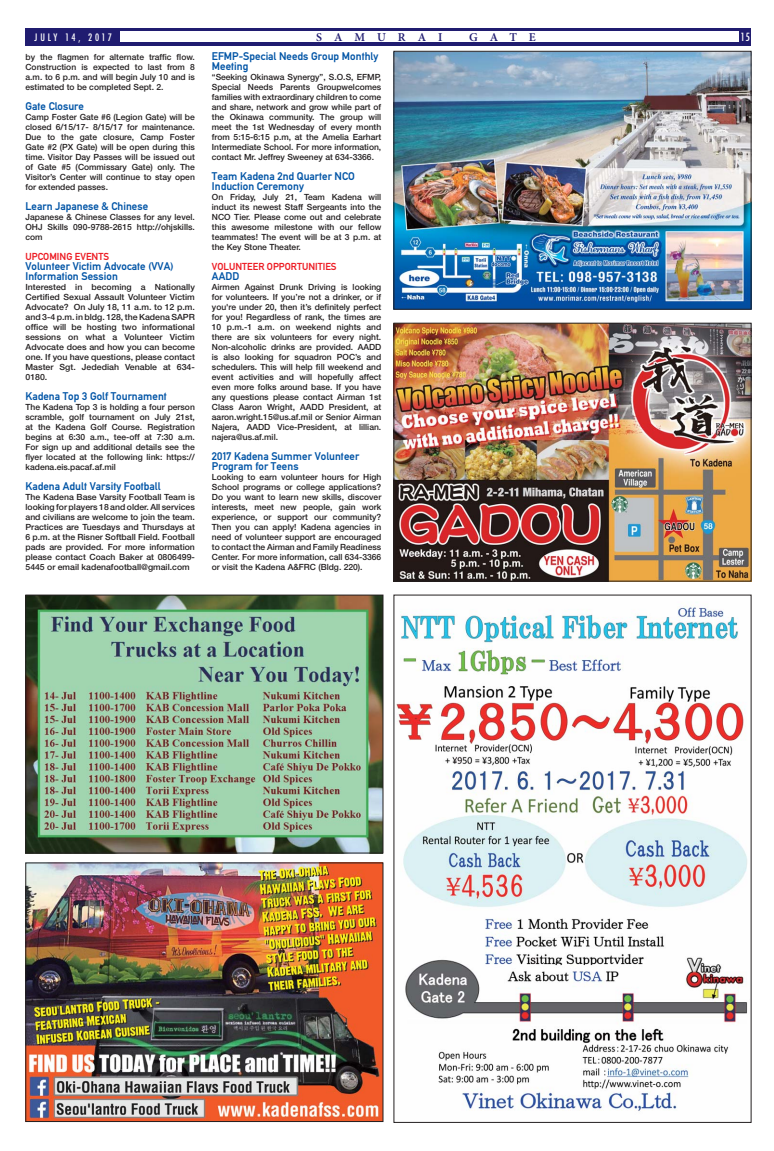
<style>
.page{position:relative;width:774px;height:1151px;background:#fff}
.page>*{position:absolute;margin:0;border:0;box-sizing:border-box;transform-origin:0 0}
.t1{font:600 12px "Minion Pro";letter-spacing:1em;color:#201c70}
.t2{font:11px/10px "Alte DIN1451 Mittelschriftgepraegt";color:#0054a6}
.t3{font:500 condensed 11px "Futura";color:#fff}
.t4{font:10px "Alte DIN1451 Mittelschriftgepraegt";color:#ed1c24}
.t5{font:500 condensed 10px "Futura";letter-spacing:.245em;color:#fff}
.t6{font:500 8.5px/10px "Helvetica Neue";color:#231f20;text-align:justify}
</style>
<div class="page">
<div style="left:26px;top:28px;width:725px;height:17px;background:#201c70"></div>
<div style="left:120px;top:32px;width:618px;height:10px;background:#fff"></div>
<img style="left:396px;top:53px;width:353px;height:254px">
<div style="left:394px;top:51px;width:357px;height:258px;border:1px solid #231f20"></div>
<img style="left:28px;top:597px;width:353px;height:254px">
<div style="left:26px;top:595px;width:357px;height:258px;border:1px solid #231f20"></div>
<img style="left:396px;top:325px;width:353px;height:254px">
<div style="left:394px;top:323px;width:357px;height:258px;border:1px solid #231f20"></div>
<img style="left:28px;top:865px;width:353px;height:255px">
<div style="left:26px;top:863px;width:357px;height:259px;border:1px solid #231f20"></div>
<img style="left:396px;top:605px;width:351px;height:506px">
<p class="t5" style="left:35px;top:31px;width:79px">JULY 14, 2017</p>
<h1 class="t1" style="left:316px;top:30px;width:128px">SAMURAI</h1>
<h1 class="t1" style="left:469px;top:30px;width:68px">GATE</h1>
<p class="t3" style="left:740px;top:31px;width:11px">15</p>
<p class="t6" style="left:26px;top:53px;width:171px">by the flagmen for alternate traffic flow.<br>Construction is expected to last from 8 a.m. to 6 p.m. and will begin July 10 and is estimated to be completed Sept. 2.</p>
<p class="t2" style="left:26px;top:102px;width:60px">Gate Closure</p>
<p class="t6" style="left:26px;top:113px;width:171px">Camp Foster Gate #6 (Legion Gate) will be closed 6/15/17- 8/15/17 for maintenance.<br>Due to the gate closure, Camp Foster Gate #2 (PX Gate) will be open during this time. Visitor Day Passes will be issued out of Gate #5 (Commissary Gate) only. The Visitor’s Center will continue to stay open for extended passes.</p>
<p class="t2" style="left:26px;top:202px;width:124px">Learn Japanese &amp; Chinese</p>
<p class="t6" style="left:26px;top:213px;width:171px">Japanese &amp; Chinese Classes for any level.<br>OHJ Skills 090-9788-2615 http://ohjskills. com</p>
<p class="t4" style="left:26px;top:253px;width:85px">UPCOMING EVENTS</p>
<p class="t2" style="left:26px;top:262px;width:150px">Volunteer Victim Advocate (VVA)<br>Information Session</p>
<p class="t6" style="left:26px;top:283px;width:171px">Interested in becoming a Nationally Certified Sexual Assault Volunteer Victim Advocate? On July 18, 11 a.m. to 12 p.m. and 3-4 p.m. in bldg. 128, the Kadena SAPR office will be hosting two informational sessions on what a Volunteer Victim Advocate does and how you can become one. If you have questions, please contact Master Sgt. Jedediah Venable at 634- 0180.</p>
<p class="t2" style="left:26px;top:392px;width:143px">Kadena Top 3 Golf Tournament</p>
<p class="t6" style="left:26px;top:403px;width:171px">The Kadena Top 3 is holding a four person scramble, golf tournament on July 21st, at the Kadena Golf Course. Registration begins at 6:30 a.m., tee-off at 7:30 a.m.<br>For sign up and additional details see the flyer located at the following link: https:// kadena.eis.pacaf.af.mil</p>
<p class="t2" style="left:26px;top:482px;width:137px">Kadena Adult Varsity Football</p>
<p class="t6" style="left:26px;top:493px;width:171px">The Kadena Base Varsity Football Team is looking for players 18 and older. All services and civilians are welcome to join the team.<br>Practices are Tuesdays and Thursdays at 6 p.m. at the Risner Softball Field. Football pads are provided. For more information please contact Coach Baker at 0806499- 5445 or email kadenafootball@gmail.com</p>
<p class="t2" style="left:212px;top:52px;width:168px">EFMP-Special Needs Group Monthly<br>Meeting</p>
<p class="t6" style="left:212px;top:73px;width:171px">“Seeking Okinawa Synergy”, S.O.S, EFMP, Special Needs Parents Groupwelcomes families with extraordinary children to come and share, network and grow while part of the Okinawa community. The group will meet the 1st Wednesday of every month from 5:15-6:15 p.m, at the Amelia Earhart Intermediate School. For more information, contact Mr. Jeffrey Sweeney at 634-3366.</p>
<p class="t2" style="left:212px;top:172px;width:145px">Team Kadena 2nd Quarter NCO<br>Induction Ceremony</p>
<p class="t6" style="left:212px;top:193px;width:171px">On Friday, July 21, Team Kadena will induct its newest Staff Sergeants into the NCO Tier. Please come out and celebrate this awesome milestone with our fellow teammates! The event will be at 3 p.m. at the Key Stone Theater.</p>
<p class="t4" style="left:212px;top:263px;width:126px">VOLUNTEER OPPORTUNITIES</p>
<p class="t2" style="left:212px;top:272px;width:29px">AADD</p>
<p class="t6" style="left:212px;top:283px;width:171px">Airmen Against Drunk Driving is looking for volunteers. If you’re not a drinker, or if you're under 20, then it’s definitely perfect for you! Regardless of rank, the times are 10 p.m.-1 a.m. on weekend nights and there are six volunteers for every night.<br>Non-alcoholic drinks are provided. AADD is also looking for squadron POC’s and schedulers. This will help fill weekend and event activities and will hopefully affect even more folks around base. If you have any questions please contact Airman 1st Class Aaron Wright, AADD President, at aaron.wright.15@us.af.mil or Senior Airman Najera, AADD Vice-President, at lillian. najera@us.af.mil.</p>
<p class="t2" style="left:212px;top:452px;width:149px">2017 Kadena Summer Volunteer<br>Program for Teens</p>
<p class="t6" style="left:212px;top:473px;width:171px">Looking to earn volunteer hours for High School programs or college applications?<br>Do you want to learn new skills, discover interests, meet new people, gain work experience, or support our community?<br>Then you can apply! Kadena agencies in need of volunteer support are encouraged to contact the Airman and Family Readiness Center. For more information, call 634-3366 or visit the Kadena A&amp;FRC (Bldg. 220).</p>
</div>
